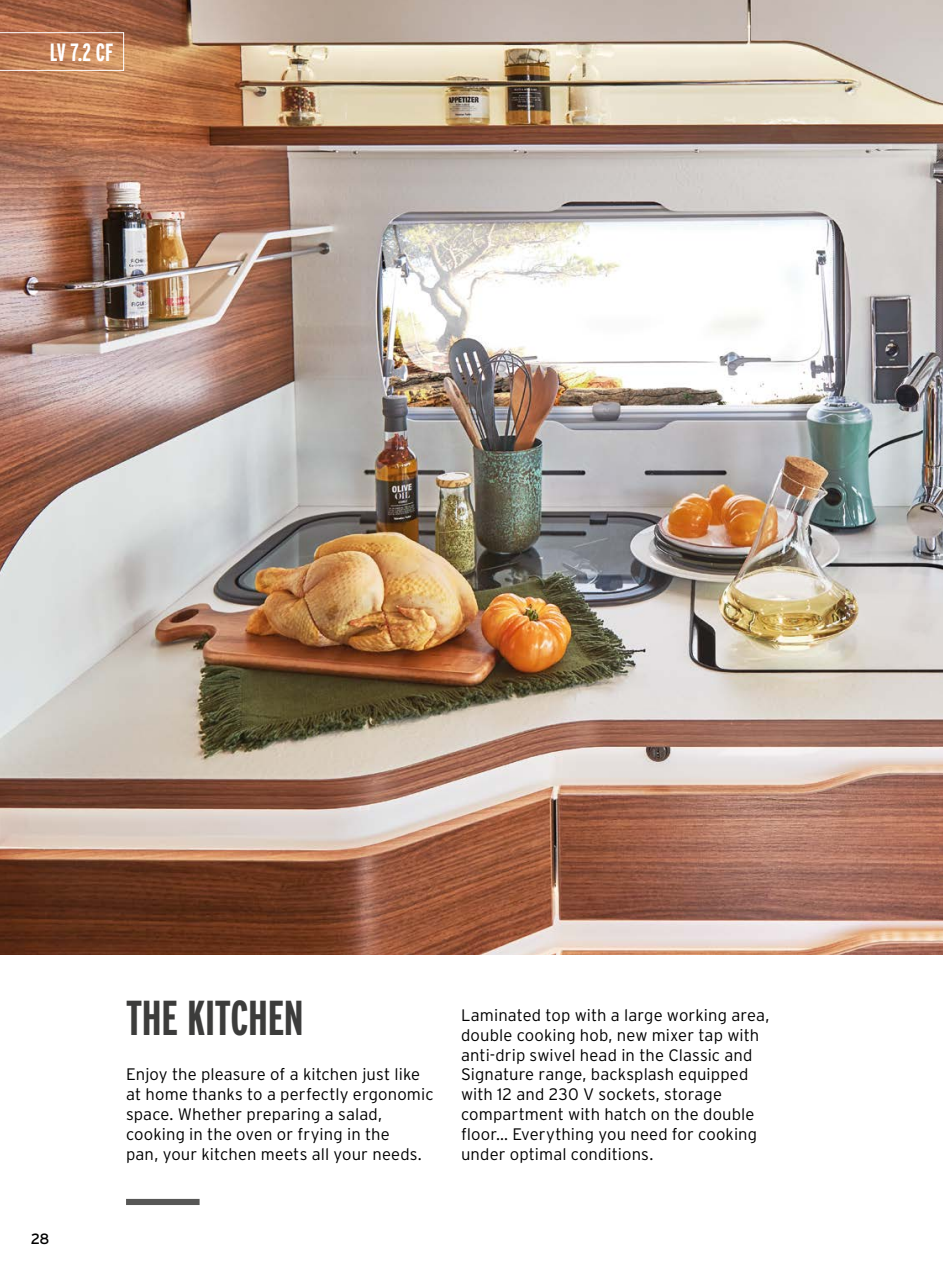
<style>
.page{position:relative;width:943px;height:1265px;background:#fff}
.page>*{position:absolute;margin:0;border:0;box-sizing:border-box;transform-origin:0 0}
.t1{font:700 extra-condensed 49px "Interstate";letter-spacing:-.005em;color:#3c3c3b}
.t2{font:700 extra-condensed 25.03px "Interstate";color:#fff}
.t3{font:300 16.62px/19.9px "Interstate";letter-spacing:.005em;color:#000}
.t4{font:14.88px "Interstate";color:#000}
</style>
<div class="page">
<img style="left:0;top:0;width:943px;height:954px">
<div style="left:126px;top:1199px;width:74px;height:6px;background:#575756"></div>
<svg style="left:0;top:32px;width:124px;height:39px;background:#c58861"></svg>
<h2 class="t2" style="left:50px;top:38px;width:65px">LV 7.2 CF</h2>
<p class="t4" style="left:31px;top:1230px;width:20px">28</p>
<h1 class="t1" style="left:126px;top:991px;width:179px">THE KITCHEN</h1>
<p class="t3" style="left:126px;top:1064px;width:309px">Enjoy the pleasure of a kitchen just like at home thanks to a perfectly ergonomic space. Whether preparing a salad, cooking in the oven or frying in the<br>pan, your kitchen meets all your needs.</p>
<p class="t3" style="left:461px;top:1005px;width:310px">Laminated top with a large working area, double cooking hob, new mixer tap with anti-drip swivel head in the Classic and Signature range, backsplash equipped with 12 and 230 V sockets, storage compartment with hatch on the double floor… Everything you need for cooking under optimal conditions.</p>
</div>
